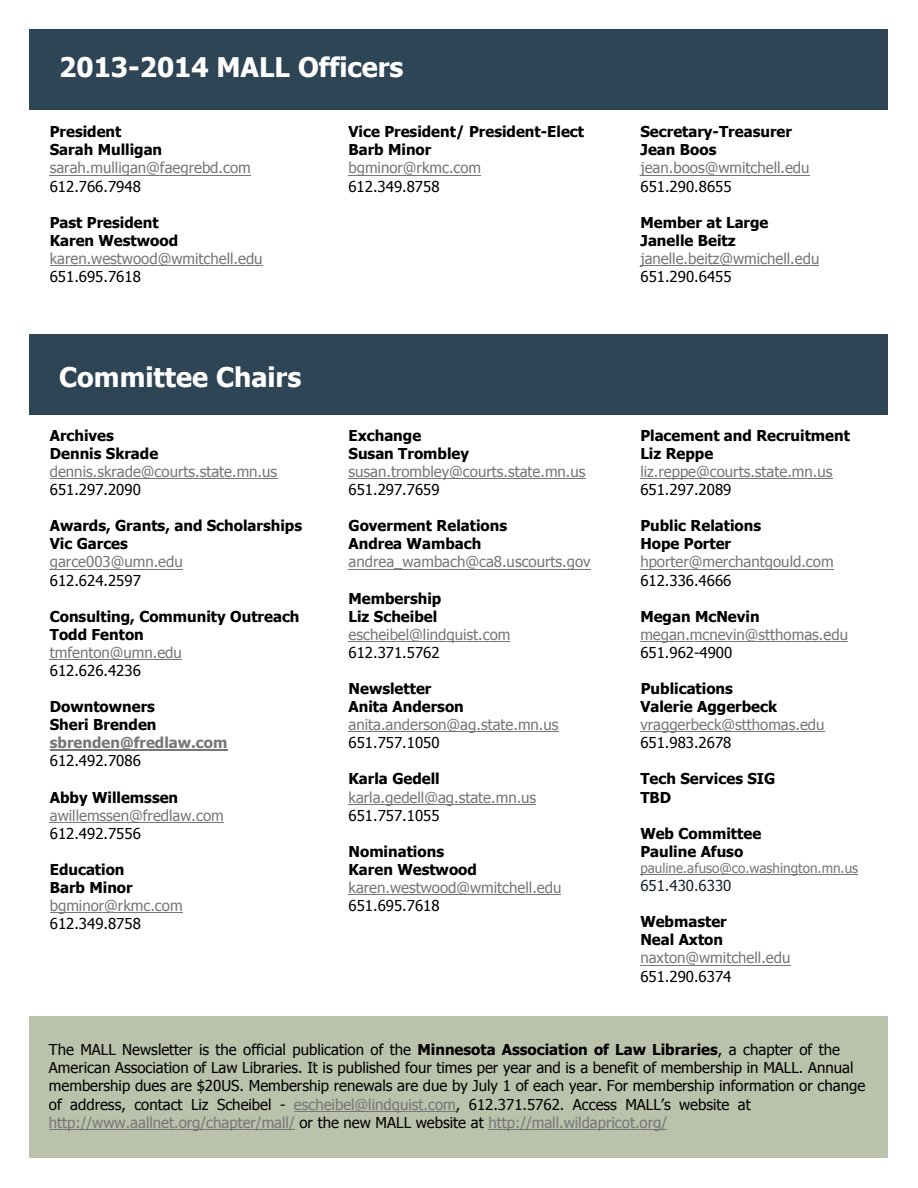
<style>
.page{position:relative;width:918px;height:1188px;background:#fff}
.page>*{position:absolute;margin:0;border:0;box-sizing:border-box;transform-origin:0 0}
.t1{font:700 27px "Tahoma";color:#fff}
.t2{font:15px/18.1px "Tahoma";color:#777}
.t3{font:700 15px/18.1px "Tahoma";color:#000}
.t4{font:15px/18.1px "Tahoma";color:#000}
.t5{font:15px "Tahoma";color:#17232b}
.t6{font:13.5px "Tahoma";color:#777}
.s1{font-weight:700;color:#000}
.s2{color:#000}
.s3{font-weight:400;color:#777}
.s4{font-weight:400}
.s5{color:#777}
.s6{font-weight:700}
</style>
<div class="page">
<div style="left:30px;top:29px;width:858px;height:81px;background:#2e4556"></div>
<div style="left:30px;top:334px;width:858px;height:81px;background:#2e4556"></div>
<div style="left:30px;top:1016px;width:858px;height:142px;background:#bac2ab"></div>
<hr style="left:50px;top:478px;width:227px;height:1px;background:#777">
<hr style="left:50px;top:569px;width:133px;height:1px;background:#777">
<hr style="left:50px;top:659px;width:132px;height:1px;background:#777">
<hr style="left:50px;top:749px;width:177px;height:2px;background:#777">
<hr style="left:50px;top:822px;width:174px;height:1px;background:#777">
<hr style="left:50px;top:912px;width:133px;height:1px;background:#777">
<hr style="left:349px;top:478px;width:237px;height:1px;background:#777">
<hr style="left:349px;top:569px;width:242px;height:1px;background:#777">
<hr style="left:349px;top:641px;width:161px;height:1px;background:#777">
<hr style="left:349px;top:731px;width:210px;height:1px;background:#777">
<hr style="left:349px;top:804px;width:187px;height:1px;background:#777">
<hr style="left:349px;top:894px;width:212px;height:1px;background:#777">
<hr style="left:640px;top:478px;width:192px;height:1px;background:#777">
<hr style="left:640px;top:569px;width:194px;height:1px;background:#777">
<hr style="left:640px;top:641px;width:208px;height:1px;background:#777">
<hr style="left:640px;top:731px;width:185px;height:1px;background:#777">
<hr style="left:640px;top:874px;width:218px;height:1px;background:#777">
<hr style="left:640px;top:965px;width:150px;height:1px;background:#777">
<hr style="left:50px;top:175px;width:201px;height:1px;background:#777">
<hr style="left:50px;top:265px;width:213px;height:1px;background:#777">
<hr style="left:348px;top:175px;width:133px;height:1px;background:#777">
<hr style="left:641px;top:175px;width:169px;height:1px;background:#777">
<hr style="left:641px;top:265px;width:178px;height:1px;background:#777">
<hr style="left:294px;top:1111px;width:162px;height:1px;background:#777">
<hr style="left:49px;top:1129px;width:246px;height:1px;background:#777">
<hr style="left:488px;top:1129px;width:179px;height:1px;background:#777">
<p class="t1" style="left:59px;top:57px;width:346px">2013-2014 MALL Officers</p>
<p class="t2" style="left:50px;top:124px;width:203px"><span class="s1">President<br>Sarah Mulligan </span>sarah.mulligan@faegrebd.com<br><span class="s2">612.766.7948</span></p>
<p class="t2" style="left:50px;top:214px;width:214px"><span class="s1">Past President<br>Karen Westwood </span>karen.westwood@wmitchell.edu<br><span class="s2">651.695.7618</span></p>
<p class="t1" style="left:59px;top:366px;width:244px">Committee Chairs</p>
<p class="t2" style="left:50px;top:428px;width:229px"><span class="s1">Archives<br>Dennis Skrade </span>dennis.skrade@courts.state.mn.us<br><span class="s2">651.297.2090</span></p>
<p class="t3" style="left:50px;top:518px;width:254px">Awards, Grants, and Scholarships<br>Vic Garces<br><span class="s3">garce003@umn.edu<br></span><span class="s4">612.624.2597</span></p>
<p class="t3" style="left:50px;top:608px;width:251px">Consulting, Community Outreach<br>Todd Fenton<br><span class="s3">tmfenton@umn.edu<br></span><span class="s4">612.626.4236</span></p>
<p class="t3" style="left:50px;top:699px;width:179px">Downtowners<br>Sheri Brenden <span class="s5">sbrenden@fredlaw.com<br></span><span class="s4">612.492.7086</span></p>
<p class="t2" style="left:50px;top:789px;width:176px"><span class="s1">Abby Willemssen </span>awillemssen@fredlaw.com<br><span class="s2">612.492.7556</span></p>
<p class="t3" style="left:50px;top:862px;width:134px">Education<br>Barb Minor <span class="s3">bgminor@rkmc.com<br></span><span class="s4">612.349.8758</span></p>
<p class="t3" style="left:348px;top:124px;width:237px">Vice President/ President-Elect<br>Barb Minor<br><span class="s3">bgminor@rkmc.com<br></span><span class="s4">612.349.8758</span></p>
<p class="t3" style="left:641px;top:124px;width:171px">Secretary-Treasurer<br>Jean Boos <span class="s3">jean.boos@wmitchell.edu<br></span><span class="s4">651.290.8655</span></p>
<p class="t2" style="left:641px;top:214px;width:180px"><span class="s1">Member at Large<br>Janelle Beitz </span>janelle.beitz@wmichell.edu<br><span class="s2">651.290.6455</span></p>
<p class="t2" style="left:349px;top:428px;width:239px"><span class="s1">Exchange<br>Susan Trombley </span>susan.trombley@courts.state.mn.us<br><span class="s2">651.297.7659</span></p>
<p class="t3" style="left:349px;top:518px;width:244px">Goverment Relations<br>Andrea Wambach <span class="s3">andrea_wambach@ca8.uscourts.gov</span></p>
<p class="t2" style="left:349px;top:590px;width:163px"><span class="s1">Membership<br>Liz Scheibel </span>escheibel@lindquist.com<br><span class="s2">612.371.5762</span></p>
<p class="t2" style="left:349px;top:681px;width:212px"><span class="s1">Newsletter<br>Anita Anderson </span>anita.anderson@ag.state.mn.us<br><span class="s2">651.757.1050</span></p>
<p class="t2" style="left:349px;top:771px;width:189px"><span class="s1">Karla Gedell </span>karla.gedell@ag.state.mn.us<br><span class="s2">651.757.1055</span></p>
<p class="t2" style="left:349px;top:844px;width:214px"><span class="s1">Nominations<br>Karen Westwood </span>karen.westwood@wmitchell.edu<br><span class="s2">651.695.7618</span></p>
<p class="t3" style="left:640px;top:428px;width:211px">Placement and Recruitment<br>Liz Reppe <span class="s3">liz.reppe@courts.state.mn.us<br></span><span class="s4">651.297.2089</span></p>
<p class="t3" style="left:640px;top:518px;width:195px">Public Relations<br>Hope Porter <span class="s3">hporter@merchantgould.com<br></span><span class="s4">612.336.4666</span></p>
<p class="t2" style="left:640px;top:608px;width:209px"><span class="s1">Megan McNevin </span>megan.mcnevin@stthomas.edu<br><span class="s2">651.962-4900</span></p>
<p class="t3" style="left:640px;top:681px;width:186px">Publications<br>Valerie Aggerbeck <span class="s3">vraggerbeck@stthomas.edu<br></span><span class="s4">651.983.2678</span></p>
<p class="t3" style="left:640px;top:771px;width:137px">Tech Services SIG<br>TBD</p>
<p class="t3" style="left:640px;top:825px;width:122px">Web Committee<br>Pauline Afuso</p>
<p class="t6" style="left:640px;top:863px;width:219px">pauline.afuso@co.washington.mn.us</p>
<p class="t5" style="left:640px;top:880px;width:93px">651.430.6330</p>
<p class="t2" style="left:640px;top:914px;width:152px"><span class="s1">Webmaster<br>Neal Axton </span>naxton@wmitchell.edu<br><span class="s2">651.290.6374</span></p>
<p class="t4" style="left:49px;top:1042px;width:818px">The MALL Newsletter is the official publication of the <span class="s6">Minnesota Association of Law Libraries</span>, a chapter of the American Association of Law Libraries. It is published four times per year and is a benefit of membership in MALL. Annual membership dues are $20US. Membership renewals are due by July 1 of each year. For membership information or change of address, contact Liz Scheibel - <span class="s5">escheibel@lindquist.com</span>, 612.371.5762. Access MALL’s website at <span class="s5">http://www.aallnet.org/chapter/mall/</span> or the new MALL website at <span class="s5">http://mall.wildapricot.org/</span></p>
</div>
